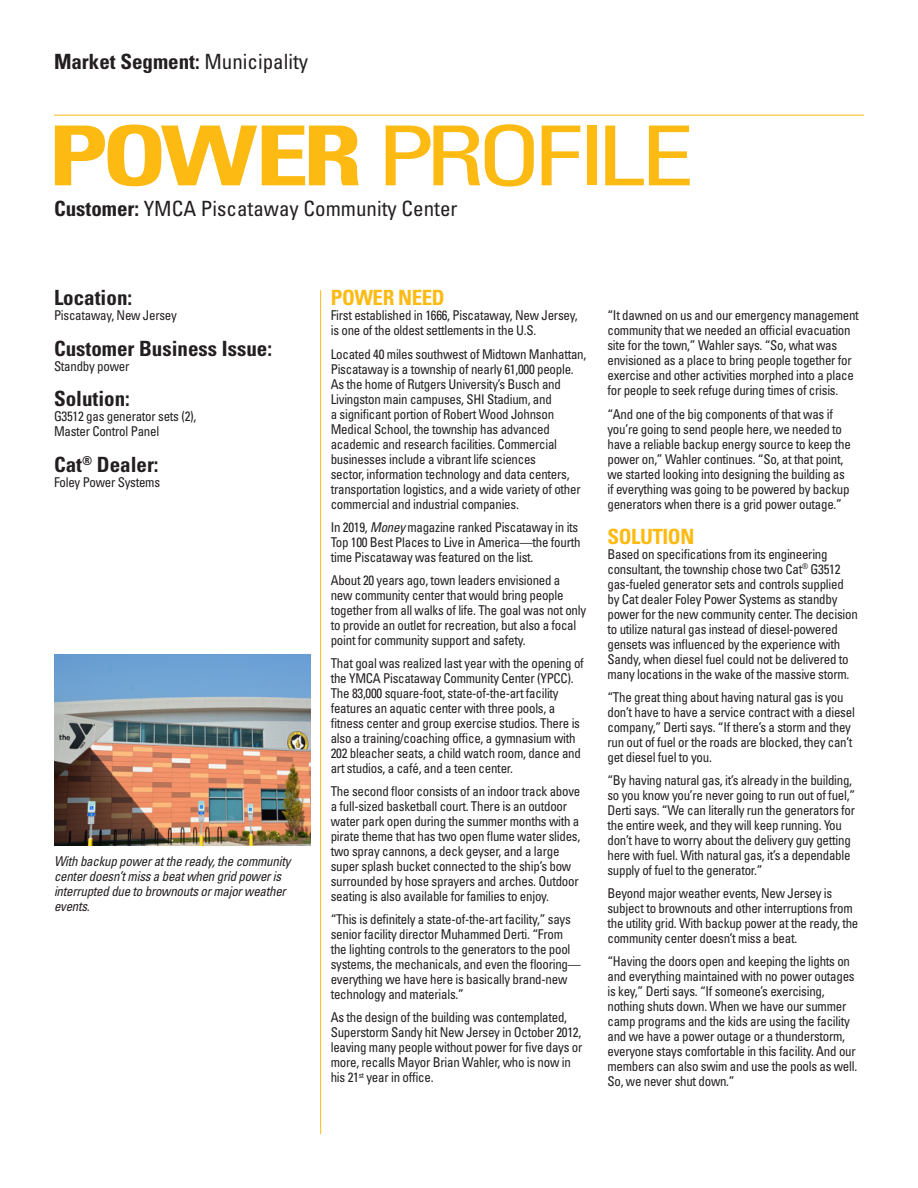
<style>
.page{position:relative;width:918px;height:1188px;background:#fff}
.page>*{position:absolute;margin:0;border:0;box-sizing:border-box;transform-origin:0 0}
.t1{font:condensed 82.8px "Univers LT Std";letter-spacing:-.08em;color:#fcba13;scale:1.3 1}
.Subhead{font:700 condensed 21px "Univers LT Std";color:#231f20}
.Subhead-2{font:condensed 21px "Univers LT Std";color:#231f20}
.Subhead-3{font:700 condensed 21px "Univers LT Std";letter-spacing:-.02em;color:#fcba13}
.Body_Copy{font:condensed 13.5px/15px "Univers LT Std";letter-spacing:-.02em;color:#231f20;scale:.96 1}
.Body_Copy-2{font:italic condensed 13.5px/15px "Univers LT Std";letter-spacing:-.02em;color:#231f20;scale:.96 1}
.s1{font-weight:400}
.s2{font-weight:700}
.s3{font-style:italic}
</style>
<div class="page">
<img style="left:54px;top:654px;width:256px;height:192px">
<hr style="left:320px;top:290px;width:1px;height:844px;background:#fcba13">
<hr style="left:54px;top:115px;width:810px;height:1px;background:#fcba13">
<p class="Subhead" style="left:54px;top:49px;width:256px">Market Segment: <span class="s1">Municipality</span></p>
<p class="t1" style="left:48px;top:103px;width:499px"><span class="s2">POWER</span> PROFILE</p>
<p class="Subhead-2" style="left:54px;top:195px;width:405px"><span class="s2">Customer:</span> YMCA Piscataway Community Center</p>
<p class="Subhead" style="left:54px;top:285px;width:80px">Location:</p>
<p class="Body_Copy" style="left:54px;top:308px;width:130px">Piscataway, New Jersey</p>
<p class="Subhead" style="left:54px;top:336px;width:220px">Customer Business Issue:</p>
<p class="Body_Copy" style="left:54px;top:358px;width:80px">Standby power</p>
<p class="Subhead" style="left:54px;top:386px;width:77px">Solution:</p>
<p class="Body_Copy" style="left:54px;top:409px;width:150px">G3512 gas generator sets (2),<br>Master Control Panel</p>
<p class="Subhead" style="left:54px;top:451px;width:106px">Cat<sup>®</sup> Dealer:</p>
<p class="Body_Copy" style="left:54px;top:474px;width:112px">Foley Power Systems</p>
<p class="Body_Copy-2" style="left:54px;top:854px;width:248px">With backup power at the ready, the community center doesn’t miss a beat when grid power is interrupted due to brownouts or major weather events.</p>
<p class="Subhead-3" style="left:331px;top:285px;width:116px">POWER NEED</p>
<p class="Body_Copy" style="left:331px;top:308px;width:259px">First established in 1666, Piscataway, New Jersey, is one of the oldest settlements in the U.S.</p>
<p class="Body_Copy" style="left:331px;top:346px;width:268px">Located 40 miles southwest of Midtown Manhattan, Piscataway is a township of nearly 61,000 people.<br>As the home of Rutgers University’s Busch and Livingston main campuses, SHI Stadium, and<br>a significant portion of Robert Wood Johnson Medical School, the township has advanced academic and research facilities. Commercial businesses include a vibrant life sciences<br>sector, information technology and data centers, transportation logistics, and a wide variety of other commercial and industrial companies.</p>
<p class="Body_Copy" style="left:331px;top:519px;width:262px">In 2019, <span class="s3">Money</span> magazine ranked Piscataway in its<br>Top 100 Best Places to Live in America—the fourth time Piscataway was featured on the list.</p>
<p class="Body_Copy" style="left:331px;top:572px;width:268px">About 20 years ago, town leaders envisioned a<br>new community center that would bring people together from all walks of life. The goal was not only to provide an outlet for recreation, but also a focal point for community support and safety.</p>
<p class="Body_Copy" style="left:331px;top:655px;width:265px">That goal was realized last year with the opening of the YMCA Piscataway Community Center (YPCC).<br>The 83,000 square-foot, state-of-the-art facility features an aquatic center with three pools, a fitness center and group exercise studios. There is also a training/coaching office, a gymnasium with 202 bleacher seats, a child watch room, dance and art studios, a café, and a teen center.</p>
<p class="Body_Copy" style="left:331px;top:783px;width:261px">The second floor consists of an indoor track above a full-sized basketball court. There is an outdoor water park open during the summer months with a pirate theme that has two open flume water slides, two spray cannons, a deck geyser, and a large super splash bucket connected to the ship’s bow surrounded by hose sprayers and arches. Outdoor seating is also available for families to enjoy.</p>
<p class="Body_Copy" style="left:331px;top:912px;width:262px">“This is definitely a state-of-the-art facility,” says senior facility director Muhammed Derti. “From the lighting controls to the generators to the pool systems, the mechanicals, and even the flooring— everything we have here is basically brand-new technology and materials.”</p>
<p class="Body_Copy" style="left:331px;top:1010px;width:264px">As the design of the building was contemplated, Superstorm Sandy hit New Jersey in October 2012, leaving many people without power for five days or more, recalls Mayor Brian Wahler, who is now in his 21<sup>st</sup> year in office.</p>
<p class="Body_Copy" style="left:608px;top:308px;width:263px">“It dawned on us and our emergency management community that we needed an official evacuation site for the town,” Wahler says. “So, what was envisioned as a place to bring people together for exercise and other activities morphed into a place for people to seek refuge during times of crisis.</p>
<p class="Body_Copy" style="left:608px;top:406px;width:255px">“And one of the big components of that was if you’re going to send people here, we needed to have a reliable backup energy source to keep the power on,” Wahler continues. “So, at that point, we started looking into designing the building as if everything was going to be powered by backup generators when there is a grid power outage.”</p>
<p class="Subhead-3" style="left:608px;top:524px;width:88px">SOLUTION</p>
<p class="Body_Copy" style="left:608px;top:546px;width:262px">Based on specifications from its engineering consultant, the township chose two Cat<sup>®</sup> G3512 gas-fueled generator sets and controls supplied by Cat dealer Foley Power Systems as standby power for the new community center. The decision to utilize natural gas instead of diesel-powered gensets was influenced by the experience with Sandy, when diesel fuel could not be delivered to many locations in the wake of the massive storm.</p>
<p class="Body_Copy" style="left:608px;top:690px;width:259px">“The great thing about having natural gas is you don’t have to have a service contract with a diesel company,” Derti says. “If there’s a storm and they run out of fuel or the roads are blocked, they can’t get diesel fuel to you.</p>
<p class="Body_Copy" style="left:608px;top:773px;width:259px">“By having natural gas, it’s already in the building, so you know you’re never going to run out of fuel,” Derti says. “We can literally run the generators for the entire week, and they will keep running. You don’t have to worry about the delivery guy getting here with fuel. With natural gas, it’s a dependable supply of fuel to the generator.”</p>
<p class="Body_Copy" style="left:608px;top:886px;width:263px">Beyond major weather events, New Jersey is subject to brownouts and other interruptions from the utility grid. With backup power at the ready, the community center doesn’t miss a beat.</p>
<p class="Body_Copy" style="left:608px;top:954px;width:262px">“Having the doors open and keeping the lights on and everything maintained with no power outages is key,” Derti says. “If someone’s exercising, nothing shuts down. When we have our summer camp programs and the kids are using the facility and we have a power outage or a thunderstorm, everyone stays comfortable in this facility. And our members can also swim and use the pools as well.<br>So, we never shut down.”</p>
</div>
